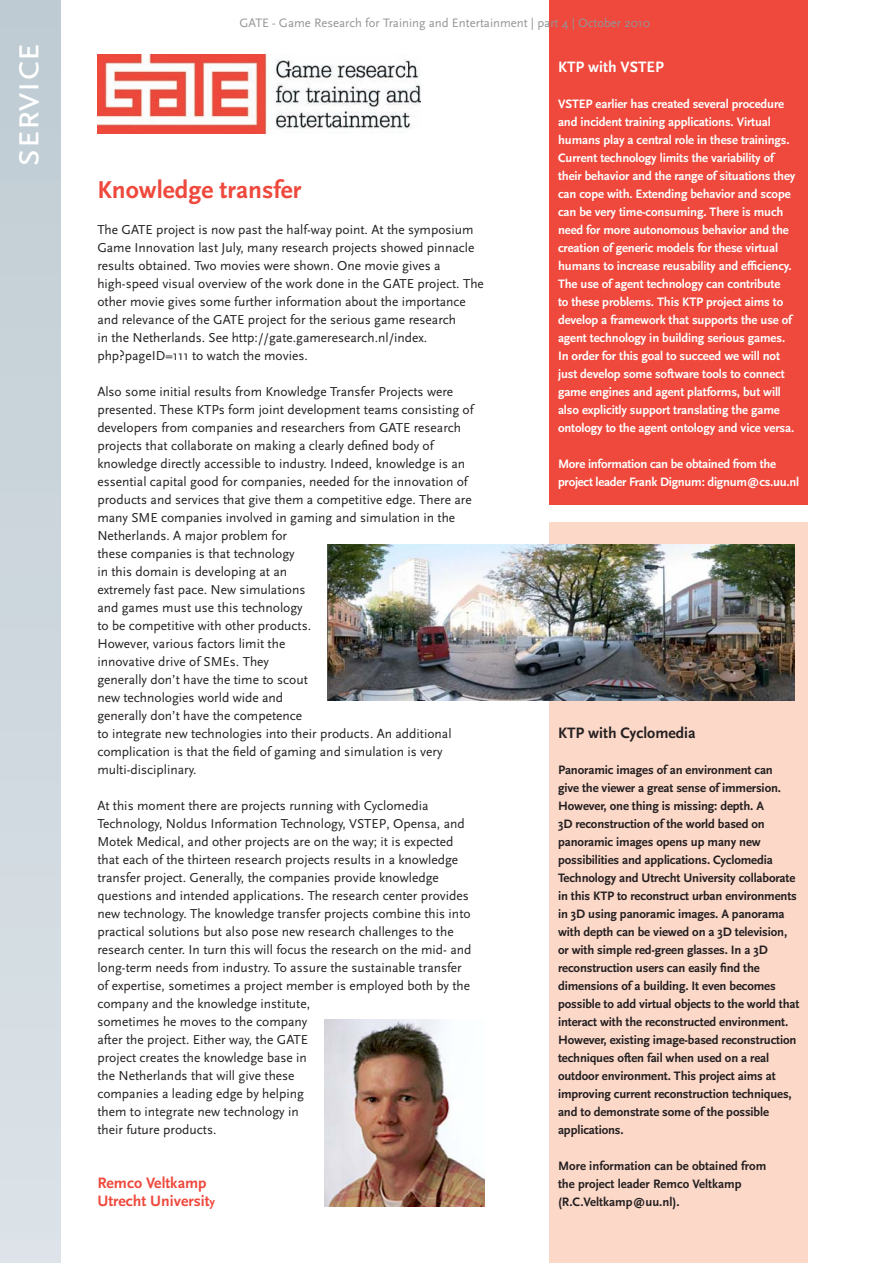
<style>
.page{position:relative;width:893px;height:1263px;background:#fff}
.page>*{position:absolute;margin:0;border:0;box-sizing:border-box;transform-origin:0 0}
._01_KOP{font:39.75px "Scala Sans Caps";letter-spacing:-.02em;color:#fff}
._01_KLEINE_KOP{font:700 25.5px "Scala Sans";color:#ef483c}
._01_TUSSENKOP{font:700 15.75px "Scala Sans";color:#ef483c}
.Kader{font:700 15.75px "Scala Sans";color:#231f20}
.Kader-2{font:700 15.75px "Scala Sans";color:#fff}
._01_BROOD{font:13.5px/18px "Scala Sans";color:#231f20}
.Kader-3{font:700 12.75px/18px "Scala Sans";letter-spacing:-.01em;color:#231f20}
.Kader-4{font:700 12.75px/18px "Scala Sans";letter-spacing:-.01em;color:#fff}
._01_BROOD-2{font:12.75px "Scala Sans";color:#939598}
.s1{font-size:12.75px}
</style>
<div class="page">
<div style="left:549px;top:0;width:259px;height:504px;background:#ef483c"></div>
<div style="left:549px;top:522px;width:259px;height:741px;background:#fcd8c9"></div>
<img style="left:97px;top:54px;width:323px;height:80px">
<div style="left:0;top:0;width:60px;height:1263px;background:linear-gradient(to bottom,#bfcbd3,#dce3e8)"></div>
<img style="left:327px;top:545px;width:467px;height:155px">
<img style="left:324px;top:1019px;width:161px;height:187px">
<p class="_01_KOP" style="left:4px;top:167px;width:126px;rotate:-90deg">service</p>
<p class="_01_BROOD-2" style="left:240px;top:16px;width:412px">GATE - Game Research for Training and Entertainment | part 4 | October 2010</p>
<p class="_01_KLEINE_KOP" style="left:97px;top:176px;width:206px">Knowledge transfer</p>
<p class="_01_BROOD" style="left:97px;top:221px;width:388px">The GATE project is now past the half-way point. At the symposium Game Innovation last July, many research projects showed pinnacle results obtained. Two movies were shown. One movie gives a high-speed visual overview of the work done in the GATE project. The other movie gives some further information about the importance and relevance of the GATE project for the serious game research<br>in the Netherlands. See http://gate.gameresearch.nl/index. php?pageID=111 to watch the movies.</p>
<p class="_01_BROOD" style="left:97px;top:383px;width:378px">Also some initial results from Knowledge Transfer Projects were presented. These KTPs form joint development teams consisting of developers from companies and researchers from GATE research projects that collaborate on making a clearly defined body of knowledge directly accessible to industry. Indeed, knowledge is an essential capital good for companies, needed for the innovation of products and services that give them a competitive edge. There are many SME companies involved in gaming and simulation in the Netherlands. A major problem for<br>these companies is that technology<br>in this domain is developing at an<br>extremely fast pace. New simulations<br>and games must use this technology<br>to be competitive with other products.<br>However, various factors limit the<br>innovative drive of SMEs. They<br>generally don’t have the time to scout<br>new technologies world wide and<br>generally don’t have the competence<br>to integrate new technologies into their products. An additional complication is that the field of gaming and simulation is very multi-disciplinary.</p>
<p class="_01_BROOD" style="left:97px;top:797px;width:376px">At this moment there are projects running with Cyclomedia Technology, Noldus Information Technology, VSTEP, Opensa, and Motek Medical, and other projects are on the way; it is expected that each of the thirteen research projects results in a knowledge transfer project. Generally, the companies provide knowledge questions and intended applications. The research center provides new technology. The knowledge transfer projects combine this into practical solutions but also pose new research challenges to the research center. In turn this will focus the research on the mid- and long-term needs from industry. To assure the sustainable transfer of expertise, sometimes a project member is employed both by the company and the knowledge institute,<br>sometimes he moves to the company<br>after the project. Either way, the GATE<br>project creates the knowledge base in<br>the Netherlands that will give these<br>companies a leading edge by helping<br>them to integrate new technology in<br>their future products.</p>
<p class="_01_TUSSENKOP" style="left:97px;top:1174px;width:111px">Remco Veltkamp</p>
<p class="_01_TUSSENKOP" style="left:97px;top:1192px;width:119px">Utrecht Universit<span class="s1">y</span></p>
<p class="Kader-2" style="left:558px;top:58px;width:107px">KTP with VSTEP</p>
<p class="Kader-4" style="left:558px;top:95px;width:239px">VSTEP earlier has created several procedure and incident training applications. Virtual humans play a central role in these trainings.<br>Current technology limits the variability of their behavior and the range of situations they can cope with. Extending behavior and scope can be very time-consuming. There is much need for more autonomous behavior and the creation of generic models for these virtual humans to increase reusability and efficiency.<br>The use of agent technology can contribute<br>to these problems. This KTP project aims to develop a framework that supports the use of agent technology in building serious games.<br>In order for this goal to succeed we will not just develop some software tools to connect game engines and agent platforms, but will also explicitly support translating the game ontology to the agent ontology and vice versa.</p>
<p class="Kader-4" style="left:558px;top:455px;width:243px">More information can be obtained from the project leader Frank Dignum: dignum@cs.uu.nl</p>
<p class="Kader" style="left:558px;top:724px;width:139px">KTP with Cyclomedia</p>
<p class="Kader-3" style="left:558px;top:761px;width:243px">Panoramic images of an environment can<br>give the viewer a great sense of immersion.<br>However, one thing is missing: depth. A<br>3D reconstruction of the world based on panoramic images opens up many new possibilities and applications. Cyclomedia Technology and Utrecht University collaborate in this KTP to reconstruct urban environments in 3D using panoramic images. A panorama with depth can be viewed on a 3D television, or with simple red-green glasses. In a 3D reconstruction users can easily find the dimensions of a building. It even becomes possible to add virtual objects to the world that interact with the reconstructed environment.<br>However, existing image-based reconstruction techniques often fail when used on a real outdoor environment. This project aims at improving current reconstruction techniques, and to demonstrate some of the possible applications.</p>
<p class="Kader-3" style="left:558px;top:1157px;width:210px">More information can be obtained from the project leader Remco Veltkamp (R.C.Veltkamp@uu.nl).</p>
</div>
